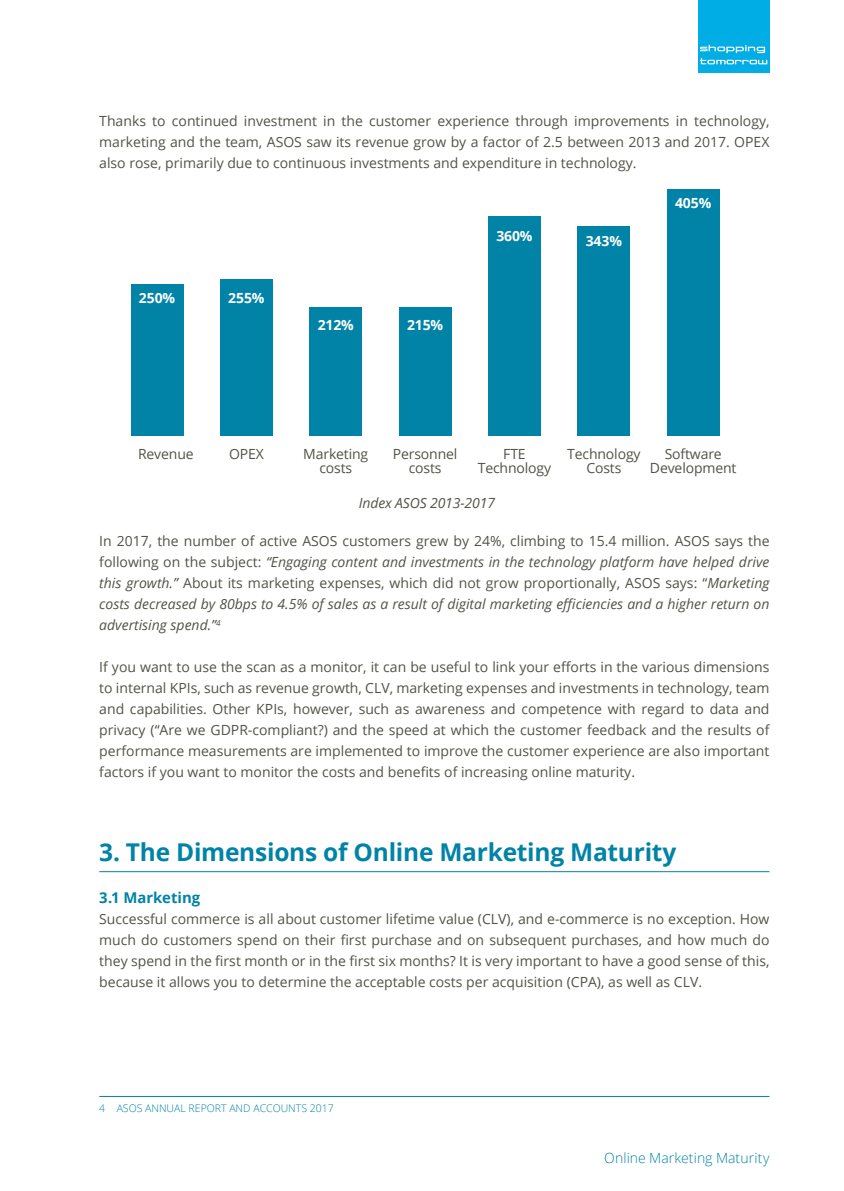
<style>
.page{position:relative;width:844px;height:1191px;background:#fff}
.page>*{position:absolute;margin:0;border:0;box-sizing:border-box;transform-origin:0 0}
.t1{font:700 24.5px "Open Sans";letter-spacing:-.01em;color:#0083a7}
.t2{font:700 14.88px "Open Sans";color:#0083a7}
.t3{font:14px/21px "Open Sans";color:#535249;text-align:center}
.t4{font:italic 14px/21px "Open Sans";color:#535249;text-align:justify}
.t5{font:700 14px "Open Sans";letter-spacing:-.01em;color:#fff}
.t6{font:300 14px "Open Sans";letter-spacing:.005em;color:#0083a7}
.t7{font:300 10.5px "Open Sans";color:#0083a7}
.s1{font-style:normal}
</style>
<div class="page">
<div style="left:697px;top:0;width:72px;height:72px;background:#00aee5"></div>
<svg style="left:700px;top:45px;width:67px;height:19px"></svg>
<hr style="left:99px;top:871px;width:670px;height:1px;background:#0083a7">
<div style="left:131px;top:285px;width:52px;height:151px;background:#0083a7"></div>
<div style="left:220px;top:280px;width:53px;height:156px;background:#0083a7"></div>
<div style="left:309px;top:307px;width:53px;height:129px;background:#0083a7"></div>
<div style="left:398px;top:307px;width:53px;height:129px;background:#0083a7"></div>
<div style="left:488px;top:216px;width:52px;height:220px;background:#0083a7"></div>
<div style="left:577px;top:226px;width:53px;height:210px;background:#0083a7"></div>
<div style="left:666px;top:189px;width:53px;height:247px;background:#0083a7"></div>
<hr style="left:99px;top:1096px;width:670px;height:1px;background:#0083a7">
<p class="t3" style="left:99px;top:110px;width:671px;text-align:justify">Thanks to continued investment in the customer experience through improvements in technology, marketing and the team, ASOS saw its revenue grow by a factor of 2.5 between 2013 and 2017. OPEX also rose, primarily due to continuous investments and expenditure in technology.</p>
<p class="t5" style="left:139px;top:288px;width:38px">250%</p>
<p class="t5" style="left:228px;top:288px;width:38px">255%</p>
<p class="t5" style="left:317px;top:315px;width:38px">212%</p>
<p class="t5" style="left:407px;top:315px;width:38px">215%</p>
<p class="t5" style="left:496px;top:226px;width:38px">360%</p>
<p class="t5" style="left:585px;top:231px;width:38px">343%</p>
<p class="t5" style="left:675px;top:193px;width:38px">405%</p>
<p class="t3" style="left:138px;top:443px;width:57px">Revenue</p>
<p class="t3" style="left:229px;top:443px;width:36px">OPEX</p>
<p class="t3" style="left:303px;top:446px;width:66px;line-height:14px">Marketing costs</p>
<p class="t3" style="left:393px;top:446px;width:66px;line-height:14px">Personnel costs</p>
<p class="t3" style="left:477px;top:446px;width:75px;line-height:14px">FTE<br>Technology</p>
<p class="t3" style="left:567px;top:446px;width:75px;line-height:14px">Technology<br>Costs</p>
<p class="t3" style="left:649px;top:446px;width:88px;line-height:14px">Software<br>Development</p>
<p class="t4" style="left:359px;top:492px;width:138px">Index ASOS 2013-2017</p>
<p class="t4" style="left:99px;top:530px;width:671px"><span class="s1">In 2017, the number of active ASOS customers grew by 24%, climbing to 15.4 million. ASOS says the following on the subject:</span> “Engaging content and investments in the technology platform have helped drive this growth.” <span class="s1">About its marketing expenses, which did not grow proportionally, ASOS says: “</span>Marketing costs decreased by 80bps to 4.5% of sales as a result of digital marketing efficiencies and a higher return on advertising spend.”<sup>4</sup></p>
<p class="t3" style="left:99px;top:656px;width:671px;text-align:justify">If you want to use the scan as a monitor, it can be useful to link your efforts in the various dimensions to internal KPIs, such as revenue growth, CLV, marketing expenses and investments in technology, team and capabilities. Other KPIs, however, such as awareness and competence with regard to data and privacy (“Are we GDPR-compliant?) and the speed at which the customer feedback and the results of performance measurements are implemented to improve the customer experience are also important factors if you want to monitor the costs and benefits of increasing online maturity.</p>
<h1 class="t1" style="left:99px;top:835px;width:578px">3. The Dimensions of Online Marketing Maturity</h1>
<p class="t2" style="left:99px;top:887px;width:102px">3.1 Marketing</p>
<p class="t3" style="left:99px;top:908px;width:671px;text-align:justify">Successful commerce is all about customer lifetime value (CLV), and e-commerce is no exception. How much do customers spend on their first purchase and on subsequent purchases, and how much do they spend in the first month or in the first six months? It is very important to have a good sense of this, because it allows you to determine the acceptable costs per acquisition (CPA), as well as CLV.</p>
<p class="t7" style="left:99px;top:1100px;width:236px">4 ASOS ANNUAL REPORT AND ACCOUNTS 2017</p>
<p class="t6" style="left:604px;top:1148px;width:167px">Online Marketing Maturity</p>
</div>
